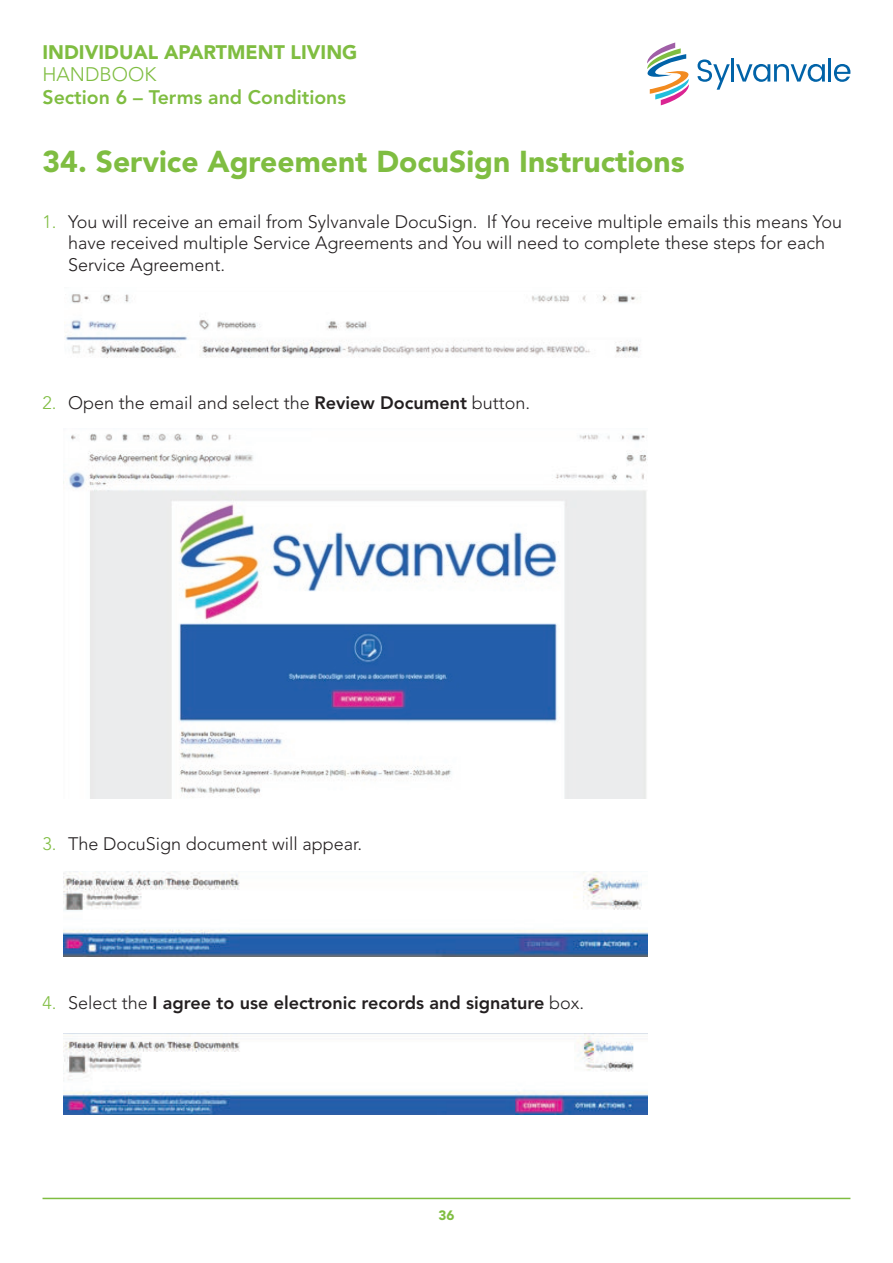
<style>
.page{position:relative;width:893px;height:1263px;background:#fff}
.page>*{position:absolute;margin:0;border:0;box-sizing:border-box;transform-origin:0 0}
.t1{font:900 30px "Avenir LT Std";color:#7fbd41}
.t2{font:800 19.5px "Avenir LT Std";color:#7fbd41}
.t3{font:900 19.5px "Avenir LT Std";color:#7fbd41}
.t4{font:300 19.5px "Avenir LT Std";color:#7fbd41}
.t5{font:300 18px/21.6px "Avenir LT Std";color:#231f20}
.t6{font:800 18px "Avenir LT Std";color:#231f20}
.t7{font:900 13.5px "Avenir LT Std";color:#7fbd41}
.s1{color:#7fbd41}
.s2{font-weight:800}
.s3{font-weight:300;color:#7fbd41}
.s4{font-weight:300}
</style>
<div class="page">
<svg style="left:698px;top:59px;width:32px;height:31px"></svg>
<hr style="left:731px;top:58px;width:3px;height:24px;background:#0163a8">
<svg style="left:736px;top:64px;width:89px;height:18px"></svg>
<hr style="left:828px;top:58px;width:3px;height:24px;background:#0163a8">
<svg style="left:834px;top:64px;width:16px;height:18px"></svg>
<svg style="left:647px;top:43px;width:42px;height:62px"></svg>
<hr style="left:43px;top:1198px;width:807px;height:1px;background:#7fbd41">
<img style="left:64px;top:294px;width:577px;height:63px">
<img style="left:69px;top:433px;width:578px;height:365px">
<img style="left:64px;top:872px;width:583px;height:84px">
<img style="left:64px;top:1033px;width:583px;height:81px">
<p class="t3" style="left:43px;top:40px;width:316px">INDIVIDUAL APARTMENT LIVING</p>
<p class="t4" style="left:43px;top:63px;width:115px">HANDBOOK</p>
<p class="t2" style="left:43px;top:86px;width:305px">Section 6 – Terms and Conditions</p>
<h1 class="t1" style="left:43px;top:143px;width:644px">34. Service Agreement DocuSign Instructions</h1>
<p class="t5" style="left:68px;top:211px;width:776px;text-indent:-26px"><span class="s1">1.</span> You will receive an email from Sylvanvale DocuSign. If You receive multiple emails this means You have received multiple Service Agreements and You will need to complete these steps for each<br>Service Agreement.</p>
<p class="t5" style="left:43px;top:392px;width:489px"><span class="s1">2.</span> Open the email and select the <span class="s2">Review Document</span> button.</p>
<p class="t5" style="left:43px;top:832px;width:321px"><span class="s1">3.</span> The DocuSign document will appear.</p>
<p class="t6" style="left:43px;top:992px;width:543px"><span class="s3">4.</span> <span class="s4">Select the</span> I agree to use electronic records and signature <span class="s4">box.</span></p>
<p class="t7" style="left:438px;top:1207px;width:17px">36</p>
</div>
